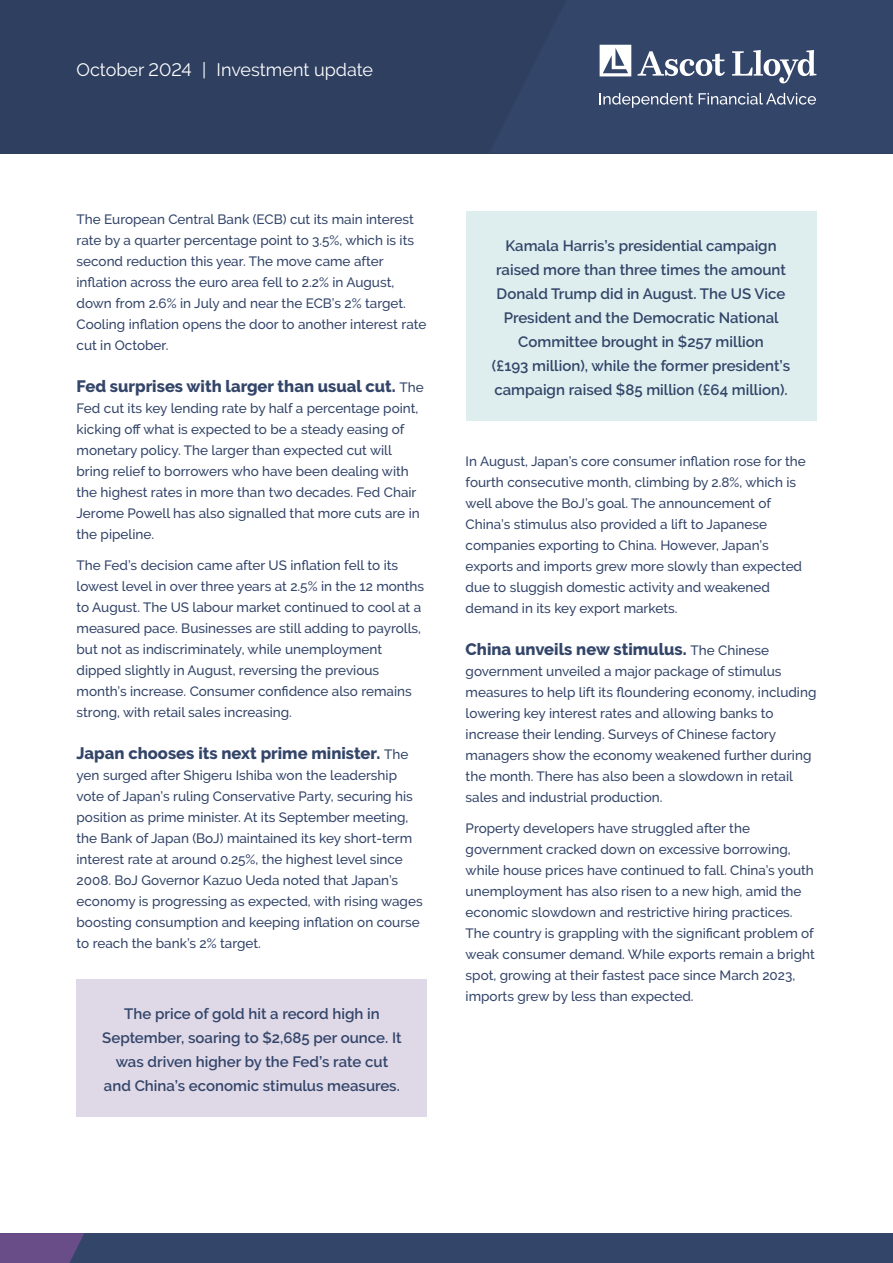
<style>
.page{position:relative;width:893px;height:1263px;background:#fff}
.page>*{position:absolute;margin:0;border:0;box-sizing:border-box;transform-origin:0 0}
.t1{font:18px "Raleway";color:#fff}
.t2{font:800 16.5px "Raleway";color:#334569}
.t3{font:600 15px/24px "Raleway";color:#334569;text-align:center}
.t4{font:500 13.5px/21px "Raleway";color:#334569}
.s1{font-weight:500;font-size:13.5px}
</style>
<div class="page">
<div style="left:0;top:0;width:893px;height:153px;background:#2e3f60"></div>
<svg style="left:638px;top:50px;width:178px;height:33px"></svg>
<svg style="left:600px;top:45px;width:31px;height:31px"></svg>
<svg style="left:600px;top:93px;width:93px;height:15px"></svg>
<svg style="left:699px;top:93px;width:117px;height:12px"></svg>
<div style="left:0;top:1233px;width:893px;height:30px;background:#334569"></div>
<svg style="left:0;top:1233px;width:84px;height:30px;background:#634c85"></svg>
<div style="left:466px;top:211px;width:350px;height:209px;background:#deeeee"></div>
<div style="left:77px;top:979px;width:350px;height:137px;background:#ded8e7"></div>
<h1 class="t1" style="left:77px;top:59px;width:298px">October 2024 | Investment update</h1>
<p class="t4" style="left:77px;top:208px;width:351px">The European Central Bank (ECB) cut its main interest rate by a quarter percentage point to 3.5%, which is its second reduction this year. The move came after inflation across the euro area fell to 2.2% in August, down from 2.6% in July and near the ECB’s 2% target.<br>Cooling inflation opens the door to another interest rate cut in October.</p>
<p class="t2" style="left:77px;top:376px;width:349px">Fed surprises with larger than usual cut. <span class="s1">The</span></p>
<p class="t4" style="left:77px;top:397px;width:345px">Fed cut its key lending rate by half a percentage point, kicking off what is expected to be a steady easing of monetary policy. The larger than expected cut will bring relief to borrowers who have been dealing with the highest rates in more than two decades. Fed Chair Jerome Powell has also signalled that more cuts are in the pipeline.</p>
<p class="t4" style="left:77px;top:555px;width:349px">The Fed’s decision came after US inflation fell to its lowest level in over three years at 2.5% in the 12 months to August. The US labour market continued to cool at a measured pace. Businesses are still adding to payrolls, but not as indiscriminately, while unemployment dipped slightly in August, reversing the previous month’s increase. Consumer confidence also remains strong, with retail sales increasing.</p>
<p class="t2" style="left:77px;top:744px;width:333px">Japan chooses its next prime minister. <span class="s1">The</span></p>
<p class="t4" style="left:77px;top:765px;width:348px">yen surged after Shigeru Ishiba won the leadership vote of Japan’s ruling Conservative Party, securing his position as prime minister. At its September meeting, the Bank of Japan (BoJ) maintained its key short-term interest rate at around 0.25%, the highest level since 2008. BoJ Governor Kazuo Ueda noted that Japan’s economy is progressing as expected, with rising wages boosting consumption and keeping inflation on course to reach the bank’s 2% target.</p>
<p class="t3" style="left:102px;top:1001px;width:301px">The price of gold hit a record high in September, soaring to $2,685 per ounce. It was driven higher by the Fed’s rate cut and China’s economic stimulus measures.</p>
<p class="t3" style="left:492px;top:233px;width:300px">Kamala Harris’s presidential campaign raised more than three times the amount Donald Trump did in August. The US Vice President and the Democratic National Committee brought in $257 million<br>(£193 million), while the former president’s campaign raised $85 million (£64 million).</p>
<p class="t4" style="left:466px;top:450px;width:342px">In August, Japan’s core consumer inflation rose for the fourth consecutive month, climbing by 2.8%, which is well above the BoJ’s goal. The announcement of China’s stimulus also provided a lift to Japanese companies exporting to China. However, Japan’s exports and imports grew more slowly than expected due to sluggish domestic activity and weakened demand in its key export markets.</p>
<p class="t2" style="left:466px;top:639px;width:305px">China unveils new stimulus. <span class="s1">The Chinese</span></p>
<p class="t4" style="left:466px;top:660px;width:352px">government unveiled a major package of stimulus measures to help lift its floundering economy, including lowering key interest rates and allowing banks to increase their lending. Surveys of Chinese factory managers show the economy weakened further during the month. There has also been a slowdown in retail sales and industrial production.</p>
<p class="t4" style="left:466px;top:818px;width:351px">Property developers have struggled after the government cracked down on excessive borrowing, while house prices have continued to fall. China’s youth unemployment has also risen to a new high, amid the economic slowdown and restrictive hiring practices.<br>The country is grappling with the significant problem of weak consumer demand. While exports remain a bright spot, growing at their fastest pace since March 2023, imports grew by less than expected.</p>
</div>
